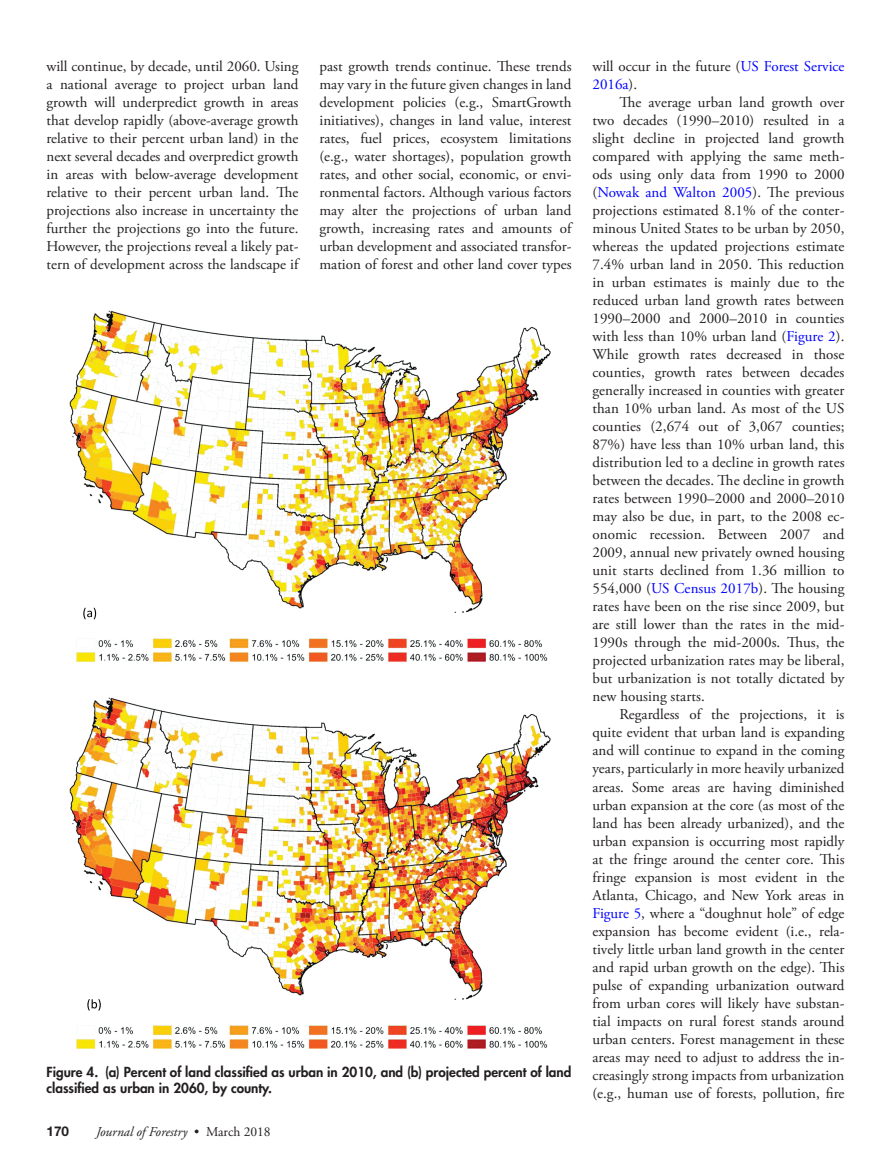
<style>
.page{position:relative;width:891px;height:1175px;background:#fff}
.page>*{position:absolute;margin:0;border:0;box-sizing:border-box;transform-origin:0 0}
.t1{font:15px/18px "Adobe Garamond Pro";color:#231f20;text-align:justify}
.t2{font:800 13.5px/16.5px "Futura Std";color:#231f20}
.t3{font:italic 13.5px "Adobe Garamond Pro";color:#231f20}
.t4{font:700 13.5px "Helvetica Neue LT Std";color:#231f20}
.s1{color:#00f}
.s2{font-style:normal}
</style>
<div class="page">
<img style="left:69px;top:309px;width:482px;height:742px">
<p class="t1" style="left:46px;top:58px;width:255px">will continue, by decade, until 2060. Using a national average to project urban land growth will underpredict growth in areas that develop rapidly (above-average growth relative to their percent urban land) in the next several decades and overpredict growth in areas with below-average development relative to their percent urban land. The projections also increase in uncertainty the further the projections go into the future.<br>However, the projections reveal a likely pat&shy;tern of development across the landscape if</p>
<p class="t1" style="left:320px;top:58px;width:255px">past growth trends continue. These trends may vary in the future given changes in land development policies (e.g., SmartGrowth initiatives), changes in land value, interest rates, fuel prices, ecosystem limitations (e.g., water shortages), population growth rates, and other social, economic, or envi&shy;ronmental factors. Although various factors may alter the projections of urban land growth, increasing rates and amounts of urban development and associated transfor&shy;mation of forest and other land cover types</p>
<p class="t1" style="left:592px;top:58px;width:254px">will occur in the future (<span class="s1">US Forest Service<br>2016a</span>).</p>
<p class="t1" style="left:592px;top:94px;width:254px;text-indent:27px">The average urban land growth over two decades (1990–2010) resulted in a slight decline in projected land growth compared with applying the same meth&shy;ods using only data from 1990 to 2000 (<span class="s1">Nowak and Walton 2005</span>). The previous projections estimated 8.1% of the conter&shy;minous United States to be urban by 2050, whereas the updated projections estimate 7.4% urban land in 2050. This reduction in urban estimates is mainly due to the reduced urban land growth rates between 1990–2000 and 2000–2010 in counties with less than 10% urban land (<span class="s1">Figure 2</span>).<br>While growth rates decreased in those counties, growth rates between decades generally increased in counties with greater than 10% urban land. As most of the US counties (2,674 out of 3,067 counties; 87%) have less than 10% urban land, this distribution led to a decline in growth rates between the decades. The decline in growth rates between 1990–2000 and 2000–2010 may also be due, in part, to the 2008 ec&shy;onomic recession. Between 2007 and 2009, annual new privately owned housing unit starts declined from 1.36 million to 554,000 (<span class="s1">US Census 2017b</span>). The housing rates have been on the rise since 2009, but are still lower than the rates in the mid-1990s through the mid-2000s. Thus, the projected urbanization rates may be liberal, but urbanization is not totally dictated by new housing starts.</p>
<p class="t1" style="left:592px;top:706px;width:254px;text-indent:27px">Regardless of the projections, it is quite evident that urban land is expanding and will continue to expand in the coming years, particularly in more heavily urbanized areas. Some areas are having diminished urban expansion at the core (as most of the land has been already urbanized), and the urban expansion is occurring most rapidly at the fringe around the center core. This fringe expansion is most evident in the Atlanta, Chicago, and New York areas in <span class="s1">Figure 5</span>, where a “doughnut hole” of edge expansion has become evident (i.e., rela&shy;tively little urban land growth in the center and rapid urban growth on the edge). This pulse of expanding urbanization outward from urban cores will likely have substan&shy;tial impacts on rural forest stands around urban centers. Forest management in these areas may need to adjust to address the in&shy;creasingly strong impacts from urbanization (e.g., human use of forests, pollution, fire</p>
<p class="t2" style="left:46px;top:1063px;width:526px">Figure 4. (a) Percent of land classified as urban in 2010, and (b) projected percent of land classified as urban in 2060, by county.</p>
<p class="t4" style="left:46px;top:1122px;width:24px">170</p>
<p class="t3" style="left:96px;top:1123px;width:176px">Journal of Forestry <span class="s2">• March 2018</span></p>
</div>
